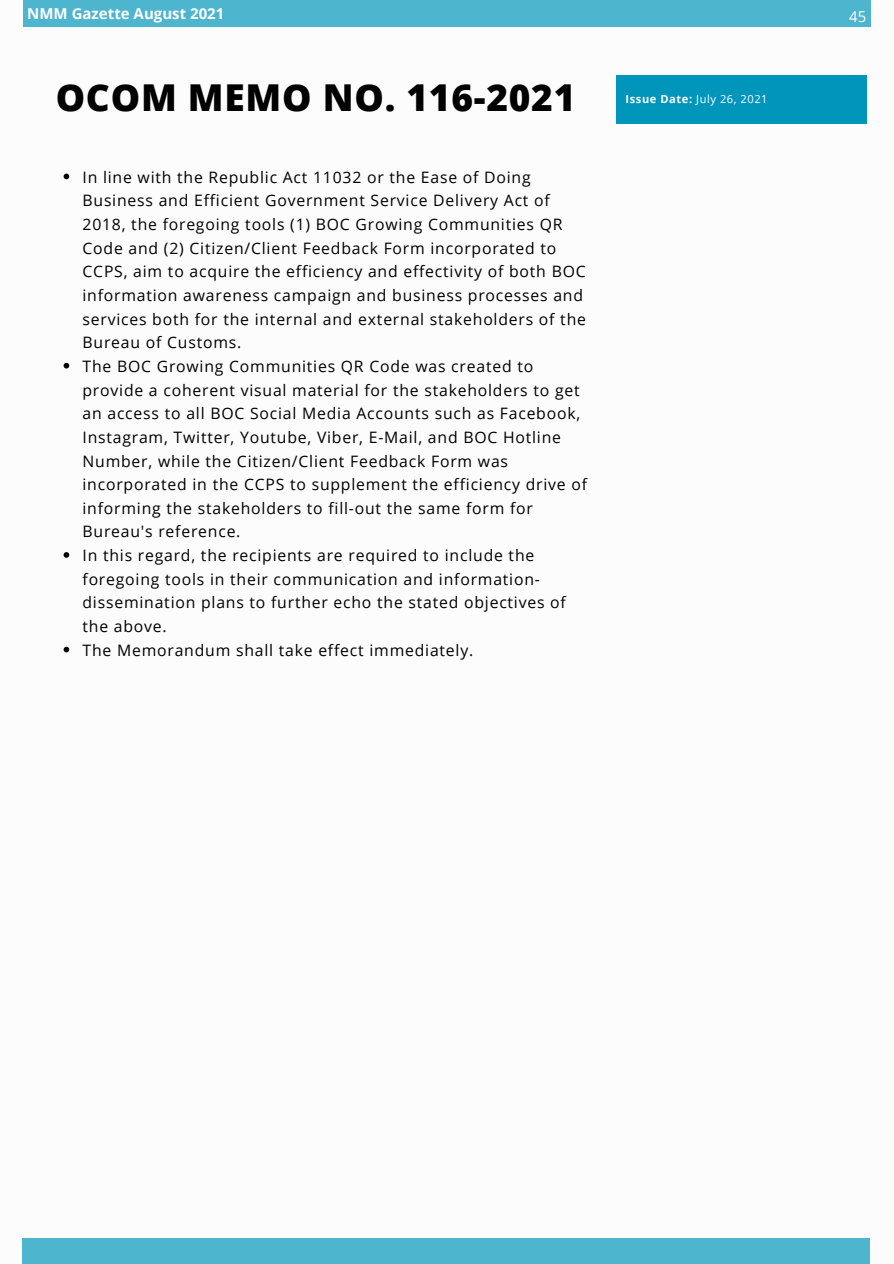
<style>
.page{position:relative;width:894px;height:1264px;background:#fff}
.page>*{position:absolute;margin:0;border:0;box-sizing:border-box;transform-origin:0 0}
.t1{font:800 37.05px "Open Sans";letter-spacing:.02em;color:#000}
.t2{font:15.75px/23.7px "Open Sans";letter-spacing:.05em;color:#000}
.t3{font:700 15px "Open Sans";color:#fff}
.t4{font:15px "Open Sans";color:#fff}
.t5{font:11.1px "Open Sans";letter-spacing:.05em;color:#fff}
.s1{font-weight:700}
</style>
<div class="page">
<div style="left:23px;top:0;width:847px;height:26px;background:#4db5ce"></div>
<div style="left:23px;top:1238px;width:846px;height:25px;background:#4db5ce"></div>
<div style="left:616px;top:75px;width:250px;height:48px;background:#0096bb"></div>
<svg style="left:64px;top:174px;width:5px;height:5px"></svg>
<svg style="left:64px;top:363px;width:5px;height:5px"></svg>
<svg style="left:64px;top:552px;width:5px;height:5px"></svg>
<svg style="left:64px;top:646px;width:5px;height:6px"></svg>
<p class="t3" style="left:27px;top:3px;width:198px">NMM Gazette August 2021</p>
<p class="t4" style="left:848px;top:6px;width:19px">45</p>
<h1 class="t1" style="left:56px;top:72px;width:521px">OCOM MEMO NO. 116-2021</h1>
<p class="t5" style="left:625px;top:91px;width:143px"><span class="s1">Issue Date:</span> July 26, 2021</p>
<p class="t2" style="left:82px;top:165px;width:506px">In line with the Republic Act 11032 or the Ease of Doing Business and Efficient Government Service Delivery Act of 2018, the foregoing tools (1) BOC Growing Communities QR Code and (2) Citizen/Client Feedback Form incorporated to CCPS, aim to acquire the efficiency and effectivity of both BOC information awareness campaign and business processes and services both for the internal and external stakeholders of the Bureau of Customs.<br>The BOC Growing Communities QR Code was created to provide a coherent visual material for the stakeholders to get an access to all BOC Social Media Accounts such as Facebook, Instagram, Twitter, Youtube, Viber, E-Mail, and BOC Hotline Number, while the Citizen/Client Feedback Form was incorporated in the CCPS to supplement the efficiency drive of informing the stakeholders to fill-out the same form for Bureau's reference.<br>In this regard, the recipients are required to include the foregoing tools in their communication and information&shy;dissemination plans to further echo the stated objectives of the above.<br>The Memorandum shall take effect immediately.</p>
</div>
